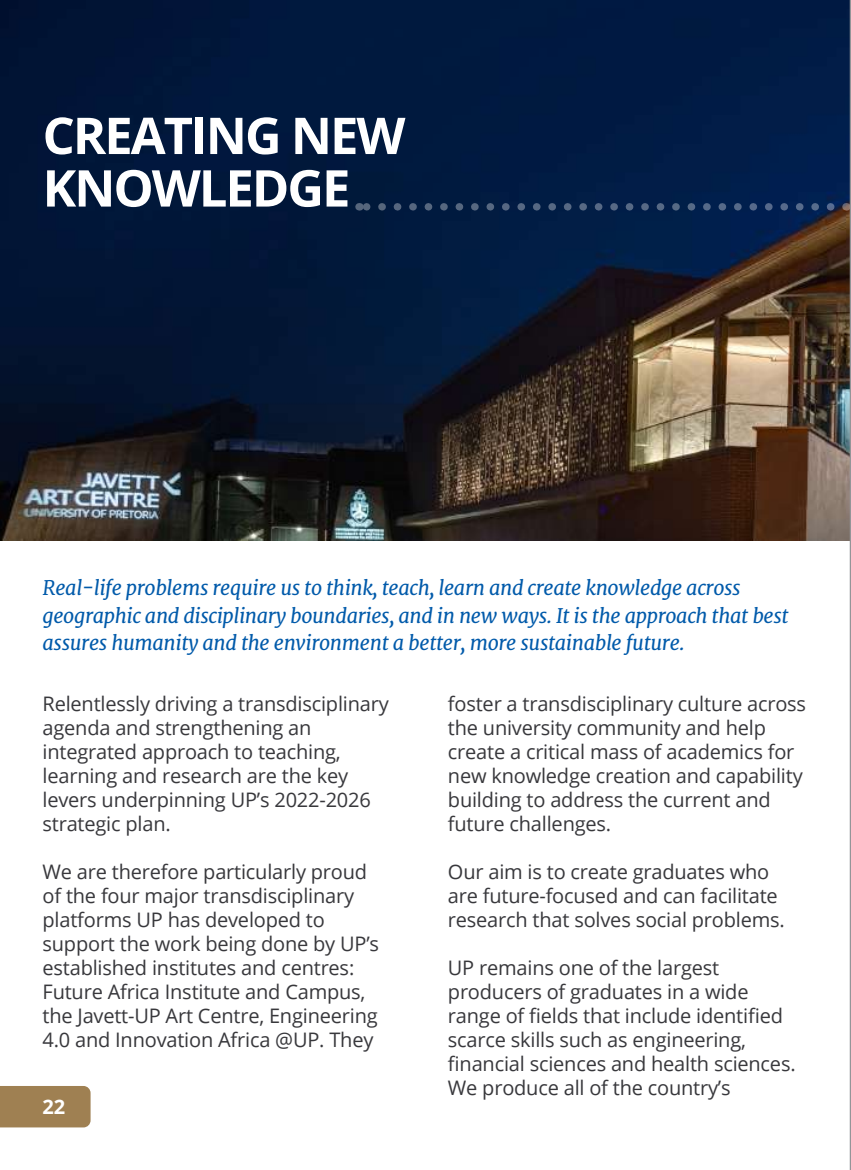
<style>
.page{position:relative;width:851px;height:1170px;background:#fff}
.page>*{position:absolute;margin:0;border:0;box-sizing:border-box;transform-origin:0 0}
.t1{font:700 50.75px/52.5px "Open Sans";letter-spacing:-.04em;color:#fff}
.t2{font:20px/24px "Open Sans";letter-spacing:-.01em;color:#38383c}
.t3{font:italic 20px/27.5px "Merriweather";letter-spacing:-.02em;color:#015aaa}
.t4{font:700 20px "Open Sans";color:#fff}
</style>
<div class="page">
<img style="left:0;top:0;width:849px;height:540px">
<svg style="left:366px;top:203px;width:464px;height:7px"></svg>
<div style="left:0;top:1086px;width:91px;height:41px;background:#9f8052"></div>
<hr style="left:849px;top:0;width:1px;height:1169px;background:#939598">
<h1 class="t1" style="left:43px;top:108px;width:364px">CREATING NEW<br>KNOWLEDGE</h1>
<p class="t3" style="left:43px;top:574px;width:747px">Real-life problems require us to think, teach, learn and create knowledge across geographic and disciplinary boundaries, and in new ways. It is the approach that best assures humanity and the environment a better, more sustainable future.</p>
<p class="t2" style="left:43px;top:691px;width:348px">Relentlessly driving a transdisciplinary agenda and strengthening an integrated approach to teaching, learning and research are the key levers underpinning UP’s 2022-2026 strategic plan.</p>
<p class="t2" style="left:43px;top:859px;width:338px">We are therefore particularly proud of the four major transdisciplinary platforms UP has developed to support the work being done by UP’s established institutes and centres:<br>Future Africa Institute and Campus, the Javett-UP Art Centre, Engineering 4.0 and Innovation Africa @UP. They</p>
<p class="t4" style="left:43px;top:1092px;width:24px">22</p>
<p class="t2" style="left:448px;top:691px;width:359px">foster a transdisciplinary culture across the university community and help create a critical mass of academics for new knowledge creation and capability building to address the current and future challenges.</p>
<p class="t2" style="left:448px;top:859px;width:338px">Our aim is to create graduates who are future-focused and can facilitate research that solves social problems.</p>
<p class="t2" style="left:448px;top:955px;width:349px">UP remains one of the largest producers of graduates in a wide range of fields that include identified scarce skills such as engineering, financial sciences and health sciences.<br>We produce all of the country’s</p>
</div>
